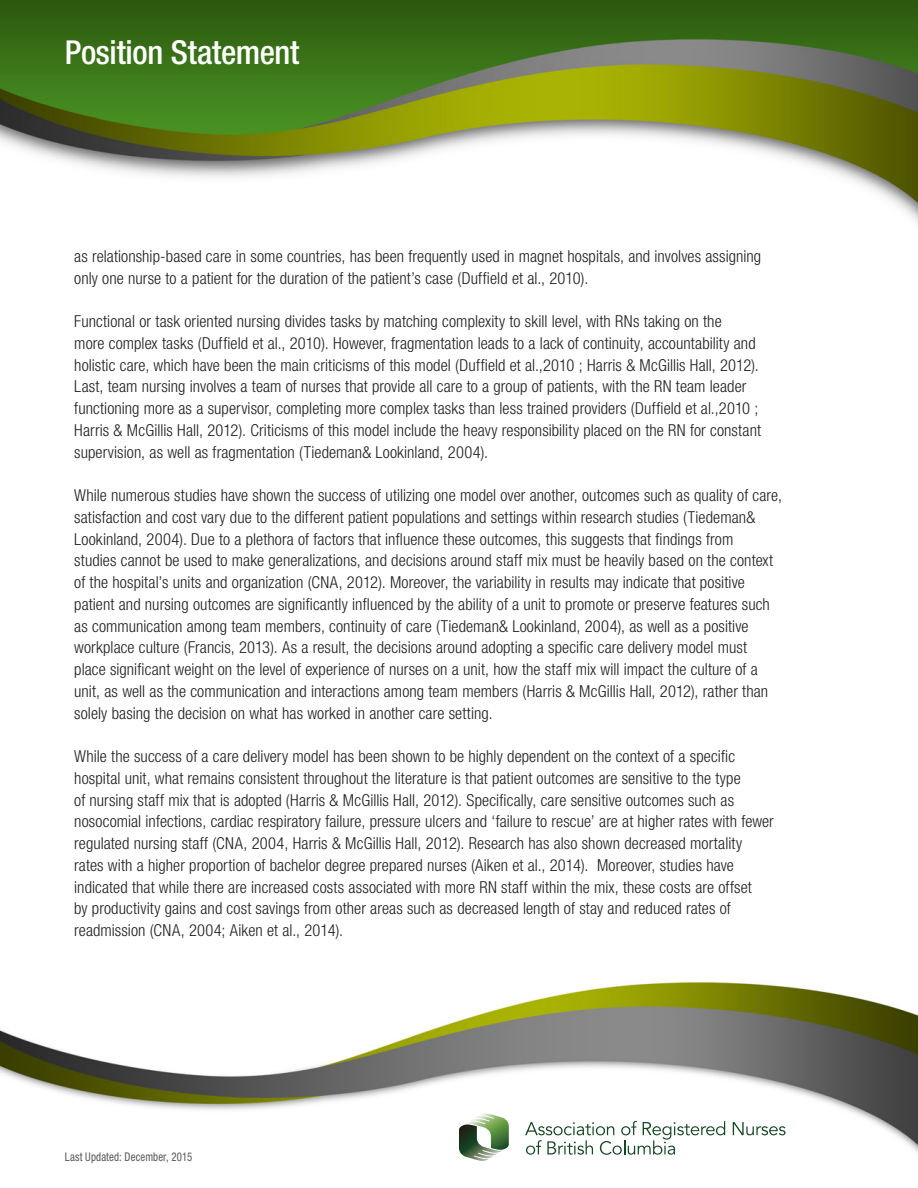
<style>
.page{position:relative;width:918px;height:1188px;background:#fff}
.page>*{position:absolute;margin:0;border:0;box-sizing:border-box;transform-origin:0 0}
.t1{font:500 condensed 33px "Helvetica Neue LT Std";letter-spacing:-.01em;color:#fff}
.Body{font:300 condensed 16.5px/21.8px "Helvetica Neue LT Std";letter-spacing:.005em;color:#231f20}
.t2{font:condensed 12px "Helvetica Neue LT Std";letter-spacing:.015em;color:#57585a;scale:.9 1}
</style>
<div class="page">
<img style="left:0;top:0;width:918px;height:223px">
<img style="left:0;top:982px;width:918px;height:171px">
<svg style="left:459px;top:1113px;width:50px;height:48px"></svg>
<svg style="left:733px;top:1122px;width:53px;height:13px"></svg>
<svg style="left:525px;top:1121px;width:200px;height:34px"></svg>
<h1 class="t1" style="left:65px;top:33px;width:236px">Position Statement</h1>
<p class="Body" style="left:74px;top:245px;width:688px">as relationship-based care in some countries, has been frequently used in magnet hospitals, and involves assigning only one nurse to a patient for the duration of the patient’s case (Duffield et al., 2010).</p>
<p class="Body" style="left:74px;top:310px;width:688px">Functional or task oriented nursing divides tasks by matching complexity to skill level, with RNs taking on the<br>more complex tasks (Duffield et al., 2010). However, fragmentation leads to a lack of continuity, accountability and holistic care, which have been the main criticisms of this model (Duffield et al.,2010 ; Harris &amp; McGillis Hall, 2012).<br>Last, team nursing involves a team of nurses that provide all care to a group of patients, with the RN team leader functioning more as a supervisor, completing more complex tasks than less trained providers (Duffield et al.,2010 ; Harris &amp; McGillis Hall, 2012). Criticisms of this model include the heavy responsibility placed on the RN for constant supervision, as well as fragmentation (Tiedeman&amp; Lookinland, 2004).</p>
<p class="Body" style="left:74px;top:484px;width:709px">While numerous studies have shown the success of utilizing one model over another, outcomes such as quality of care, satisfaction and cost vary due to the different patient populations and settings within research studies (Tiedeman&amp; Lookinland, 2004). Due to a plethora of factors that influence these outcomes, this suggests that findings from<br>studies cannot be used to make generalizations, and decisions around staff mix must be heavily based on the context of the hospital’s units and organization (CNA, 2012). Moreover, the variability in results may indicate that positive patient and nursing outcomes are significantly influenced by the ability of a unit to promote or preserve features such as communication among team members, continuity of care (Tiedeman&amp; Lookinland, 2004), as well as a positive workplace culture (Francis, 2013). As a result, the decisions around adopting a specific care delivery model must place significant weight on the level of experience of nurses on a unit, how the staff mix will impact the culture of a unit, as well as the communication and interactions among team members (Harris &amp; McGillis Hall, 2012), rather than solely basing the decision on what has worked in another care setting.</p>
<p class="Body" style="left:74px;top:745px;width:701px">While the success of a care delivery model has been shown to be highly dependent on the context of a specific hospital unit, what remains consistent throughout the literature is that patient outcomes are sensitive to the type<br>of nursing staff mix that is adopted (Harris &amp; McGillis Hall, 2012). Specifically, care sensitive outcomes such as nosocomial infections, cardiac respiratory failure, pressure ulcers and ‘failure to rescue’ are at higher rates with fewer regulated nursing staff (CNA, 2004, Harris &amp; McGillis Hall, 2012). Research has also shown decreased mortality rates with a higher proportion of bachelor degree prepared nurses (Aiken et al., 2014). Moreover, studies have indicated that while there are increased costs associated with more RN staff within the mix, these costs are offset<br>by productivity gains and cost savings from other areas such as decreased length of stay and reduced rates of readmission (CNA, 2004; Aiken et al., 2014).</p>
<p class="t2" style="left:65px;top:1150px;width:143px">Last Updated: December, 2015</p>
</div>
